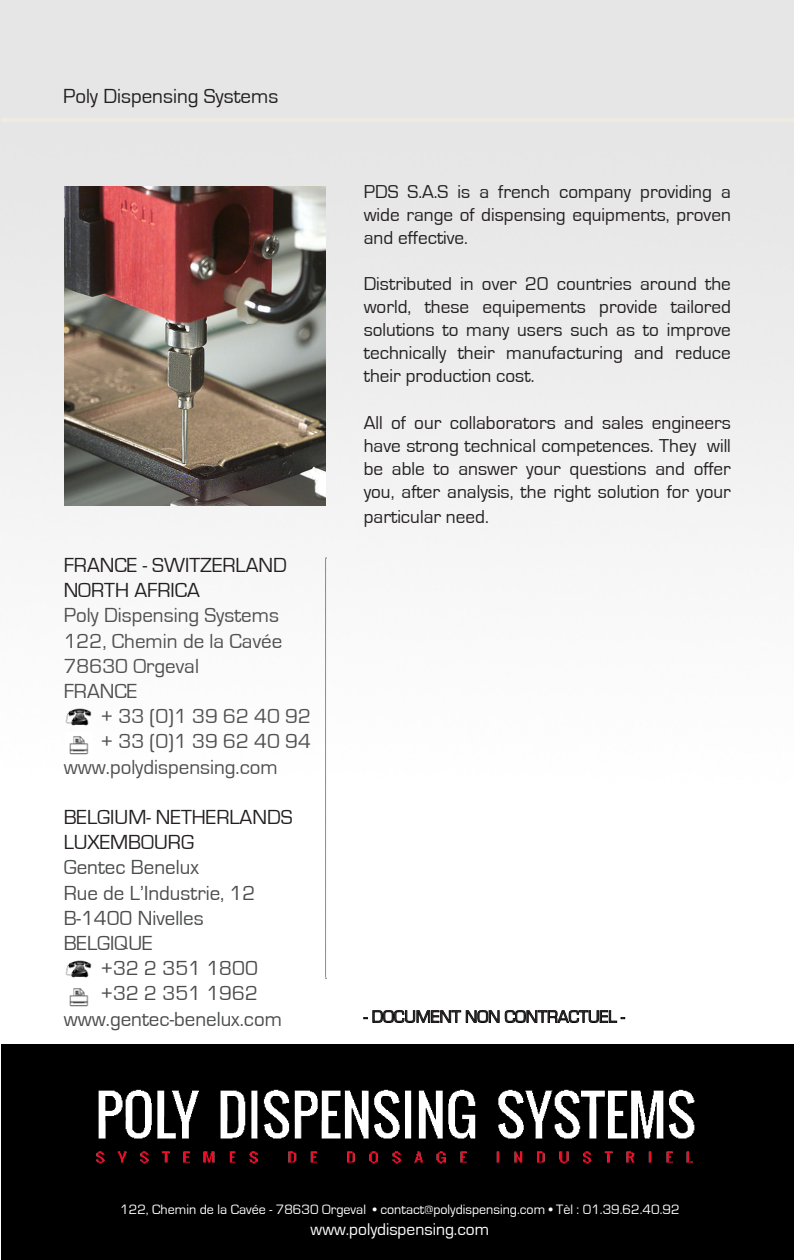
<style>
.page{position:relative;width:794px;height:1260px;background:#fff}
.page>*{position:absolute;margin:0;border:0;box-sizing:border-box;transform-origin:0 0}
.t1{font:21px "Eurostile";color:#505052}
.t2{font:21px/25.2px "Eurostile";color:#4b4c4d}
.t3{font:21px "Eurostile";color:#231f20}
.t4{font:19.25px/23.1px "Eurostile";color:#231f20;text-align:justify}
.t5{font:17.5px "Eurostile";color:#231f20}
.t6{font:17.5px "Eurostile";color:#fff}
.t7{font:14px "Eurostile";color:#fff}
</style>
<div class="page">
<img style="left:0;top:0;width:794px;height:1020px">
<img style="left:65px;top:733px;width:28px;height:26px">
<img style="left:65px;top:707px;width:28px;height:21px">
<img style="left:65px;top:187px;width:260px;height:318px">
<hr style="left:2px;top:118px;width:792px;height:4px;background:#eeece1">
<svg style="left:325px;top:558px;width:2px;height:421px"></svg>
<img style="left:65px;top:985px;width:28px;height:26px">
<img style="left:65px;top:959px;width:28px;height:21px">
<div style="left:1px;top:1044px;width:793px;height:216px;background:#000"></div>
<img style="left:96px;top:1089px;width:599px;height:75px">
<svg style="left:363px;top:1007px;width:262px;height:16px"></svg>
<p class="t3" style="left:63px;top:85px;width:217px">Poly Dispensing Systems</p>
<p class="t3" style="left:64px;top:554px;width:225px">FRANCE - SWITZERLAND</p>
<p class="t3" style="left:64px;top:579px;width:138px">NORTH AFRICA</p>
<p class="t1" style="left:64px;top:604px;width:217px">Poly Dispensing Systems</p>
<p class="t1" style="left:64px;top:629px;width:220px">122, Chemin de la Cavée</p>
<p class="t1" style="left:64px;top:655px;width:137px">78630 Orgeval</p>
<p class="t1" style="left:64px;top:680px;width:75px">FRANCE</p>
<p class="t1" style="left:100px;top:705px;width:212px">+ 33 (0)1 39 62 40 92</p>
<p class="t1" style="left:100px;top:730px;width:212px">+ 33 (0)1 39 62 40 94</p>
<p class="t1" style="left:64px;top:755px;width:216px">www.polydispensing.com</p>
<p class="t3" style="left:64px;top:806px;width:230px">BELGIUM- NETHERLANDS</p>
<p class="t3" style="left:64px;top:831px;width:132px">LUXEMBOURG</p>
<p class="t2" style="left:64px;top:855px;width:137px">Gentec Benelux</p>
<p class="t2" style="left:64px;top:881px;width:193px">Rue de L’Industrie, 12<br>B-1400 Nivelles</p>
<p class="t2" style="left:64px;top:931px;width:90px">BELGIQUE</p>
<p class="t2" style="left:100px;top:956px;width:159px">+32 2 351 1800</p>
<p class="t2" style="left:100px;top:981px;width:159px">+32 2 351 1962</p>
<p class="t2" style="left:64px;top:1007px;width:220px">www.gentec-benelux.com</p>
<p class="t4" style="left:364px;top:180px;width:369px">PDS S.A.S is a french company providing a wide range of dispensing equipments, proven and effective.</p>
<p class="t4" style="left:364px;top:273px;width:369px">Distributed in over 20 countries around the world, these equipements provide tailored solutions to many users such as to improve technically their manufacturing and reduce their production cost.</p>
<p class="t4" style="left:364px;top:411px;width:369px">All of our collaborators and sales engineers have strong technical competences. They will be able to answer your questions and offer you, after analysis, the right solution for your</p>
<p class="t4" style="left:364px;top:506px;width:127px">particular need.</p>
<p class="t5" style="left:364px;top:1007px;width:262px">- DOCUMENT NON CONTRACTUEL -</p>
<p class="t7" style="left:120px;top:1201px;width:561px">122, Chemin de la Cavée - 78630 Orgeval • contact@polydispensing.com • Tèl : 01.39.62.40.92</p>
<p class="t6" style="left:311px;top:1219px;width:180px">www.polydispensing.com</p>
</div>
